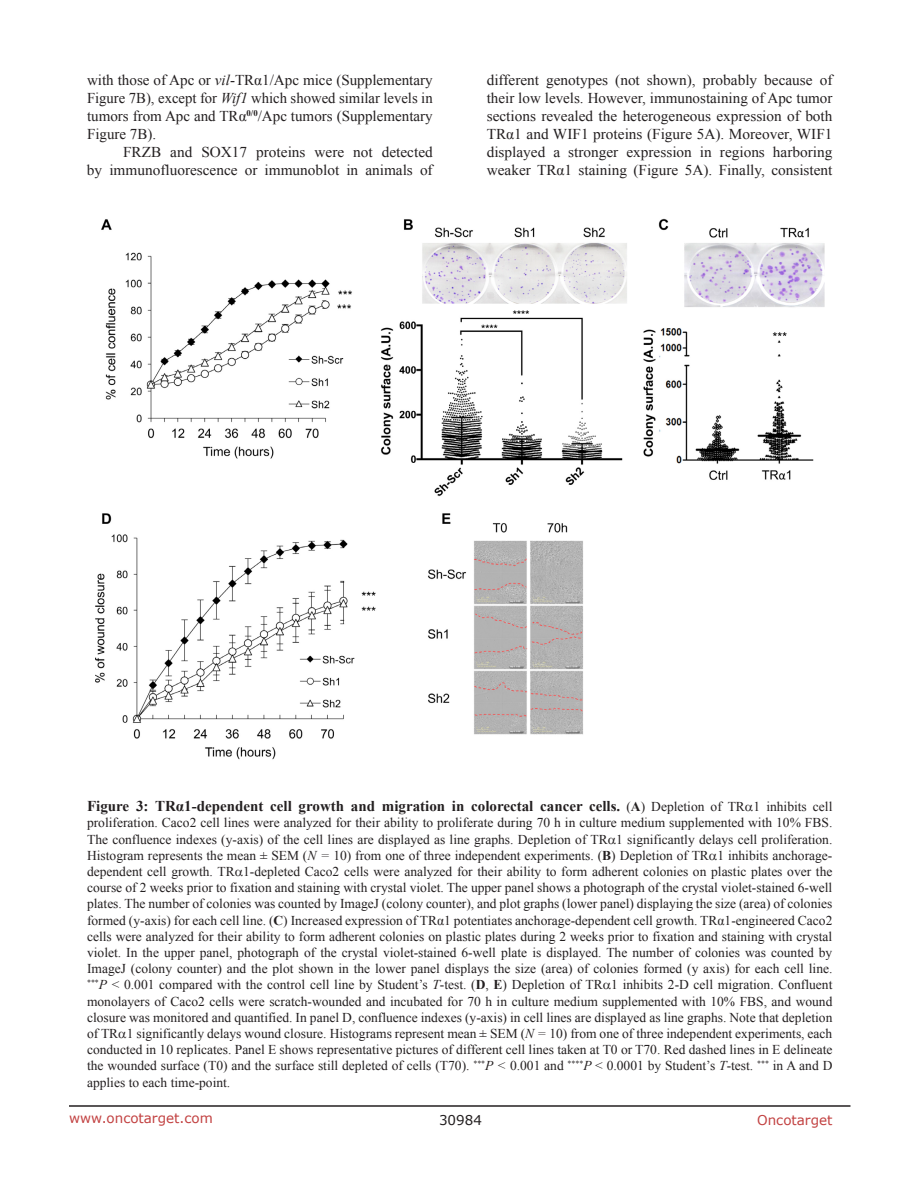
<style>
.page{position:relative;width:918px;height:1188px;background:#fff}
.page>*{position:absolute;margin:0;border:0;box-sizing:border-box;transform-origin:0 0}
.t1{font:15px/18px "Times New Roman";color:#231f20;text-align:justify}
.t2{font:700 15px "Times New Roman";color:#231f20}
.t3{font:13.5px/16.2px "Times New Roman";color:#231f20;text-align:justify}
.t4{font:13.5px "Verdana";color:#c24141}
.t5{font:13.5px "Verdana";color:#231f20}
.s1{font-style:italic}
.s2{font-weight:400;font-size:13.5px}
.s3{font-size:13.5px}
.s4{font-weight:700}
</style>
<div class="page">
<hr style="left:69px;top:1105px;width:781px;height:2px;background:#231f20">
<img style="left:95px;top:219px;width:729px;height:541px">
<p class="t1" style="left:87px;top:71px;width:347px">with those of Apc or <span class="s1">vil</span>-TRα1/Apc mice (Supplementary Figure 7B), except for <span class="s1">Wif1</span> which showed similar levels in tumors from Apc and TRα<sup>0/0</sup>/Apc tumors (Supplementary Figure 7B).</p>
<p class="t1" style="left:87px;top:143px;width:347px;text-align:right">FRZB and SOX17 proteins were not detected<br>by immunofluorescence or immunoblot in animals of</p>
<p class="t1" style="left:487px;top:71px;width:347px">different genotypes (not shown), probably because of their low levels. However, immunostaining of Apc tumor sections revealed the heterogeneous expression of both TRα1 and WIF1 proteins (Figure 5A). Moreover, WIF1 displayed a stronger expression in regions harboring weaker TRα1 staining (Figure 5A). Finally, consistent</p>
<p class="t2" style="left:87px;top:796px;width:747px">Figure 3: TRα1-dependent cell growth and migration in colorectal cancer cells. <span class="s2">(</span><span class="s3">A</span><span class="s2">) Depletion of TR 1 inhibits cell</span></p>
<p class="t3" style="left:87px;top:815px;width:747px">proliferation. Caco2 cell lines were analyzed for their ability to proliferate during 70 h in culture medium supplemented with 10% FBS.<br>The confluence indexes (y-axis) of the cell lines are displayed as line graphs. Depletion of TR 1 significantly delays cell proliferation.<br>Histogram represents the mean ± SEM (<span class="s1">N =</span> 10) from one of three independent experiments. (<span class="s4">B</span>) Depletion of TR 1 inhibits anchorage&shy;dependent cell growth. TR 1-depleted Caco2 cells were analyzed for their ability to form adherent colonies on plastic plates over the course of 2 weeks prior to fixation and staining with crystal violet. The upper panel shows a photograph of the crystal violet-stained 6-well plates. The number of colonies was counted by ImageJ (colony counter), and plot graphs (lower panel) displaying the size (area) of colonies formed (y-axis) for each cell line. (<span class="s4">C</span>) Increased expression of TRα1 potentiates anchorage-dependent cell growth. TRα1-engineered Caco2 cells were analyzed for their ability to form adherent colonies on plastic plates during 2 weeks prior to fixation and staining with crystal violet. In the upper panel, photograph of the crystal violet-stained 6-well plate is displayed. The number of colonies was counted by ImageJ (colony counter) and the plot shown in the lower panel displays the size (area) of colonies formed (y axis) for each cell line. <sup>***</sup><span class="s1">P</span> &lt; 0.001 compared with the control cell line by Student’s <span class="s1">T</span>-test. (<span class="s4">D</span>, <span class="s4">E</span>) Depletion of TR 1 inhibits 2-D cell migration. Confluent monolayers of Caco2 cells were scratch-wounded and incubated for 70 h in culture medium supplemented with 10% FBS, and wound closure was monitored and quantified. In panel D, confluence indexes (y-axis) in cell lines are displayed as line graphs. Note that depletion of TR 1 significantly delays wound closure. Histograms represent mean ± SEM (<span class="s1">N =</span> 10) from one of three independent experiments, each conducted in 10 replicates. Panel E shows representative pictures of different cell lines taken at T0 or T70. Red dashed lines in E delineate the wounded surface (T0) and the surface still depleted of cells (T70). <sup>***</sup><span class="s1">P &lt;</span> 0.001 and <sup>****</sup><span class="s1">P</span> &lt; 0.0001 by Student’s <span class="s1">T</span>-test. <sup>***</sup> in A and D applies to each time-point.</p>
<p class="t4" style="left:69px;top:1109px;width:145px">www.oncotarget.com</p>
<p class="t5" style="left:439px;top:1111px;width:44px">30984</p>
<p class="t4" style="left:757px;top:1111px;width:77px">Oncotarget</p>
</div>
